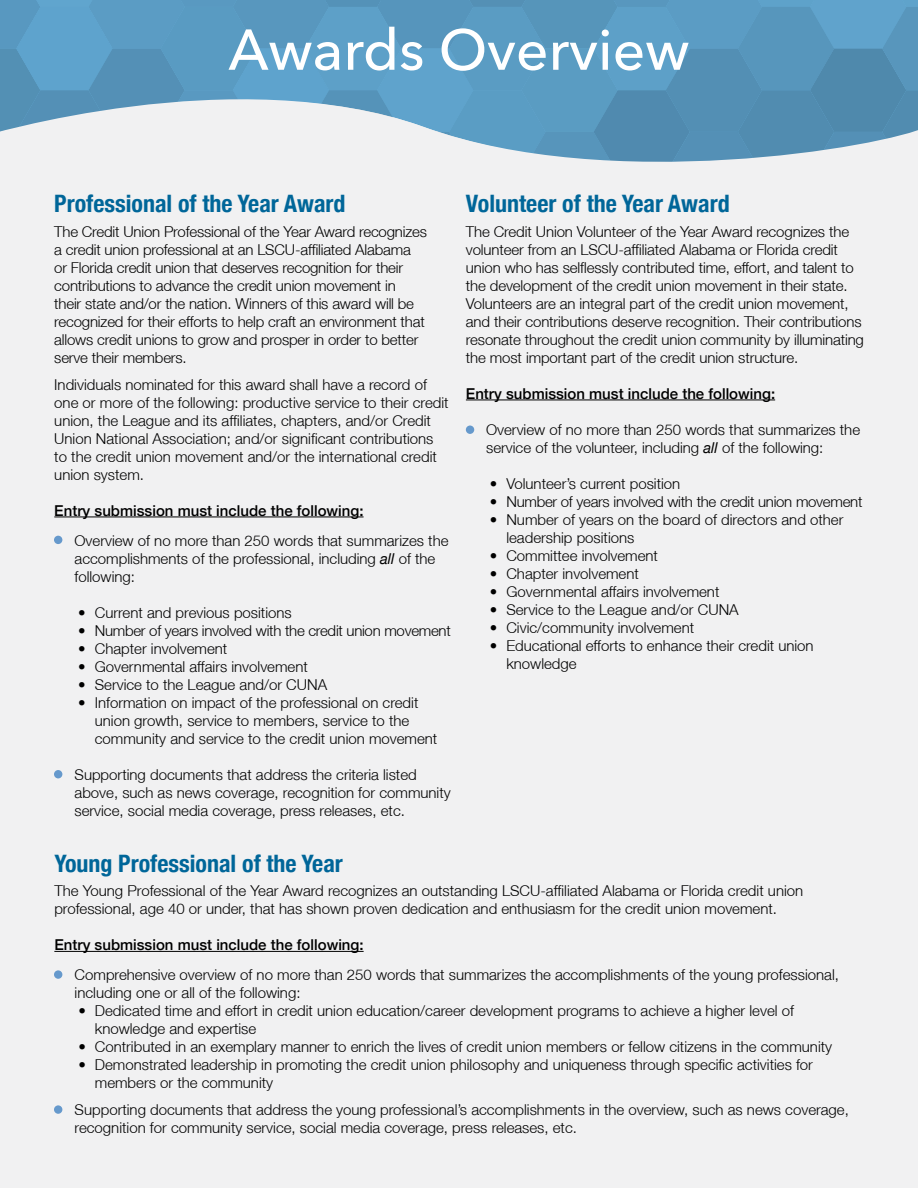
<style>
.page{position:relative;width:918px;height:1188px;background:#fff}
.page>*{position:absolute;margin:0;border:0;box-sizing:border-box;transform-origin:0 0}
.t1{font:500 57px "Avenir Next";color:#fff}
.t2{font:700 condensed 24px "Helvetica Neue";color:#069}
.t3{font:300 15px/18px "Helvetica Neue LT";color:#000}
.t4{font:500 15px "Helvetica Neue";color:#000}
.t5{font:300 15px "Helvetica Neue LT";letter-spacing:-.02em;color:#000}
.s1{font-family:"Helvetica Neue";font-weight:400;font-style:italic}
</style>
<div class="page">
<svg style="left:0;top:0;width:918px;height:59px;background:#5a9bc2"></svg>
<div style="left:0;top:176px;width:918px;height:1012px;background:#f1f1f2"></div>
<svg style="left:0;top:59px;width:918px;height:117px"></svg>
<hr style="left:54px;top:517px;width:310px;height:1px;background:#000">
<hr style="left:466px;top:400px;width:309px;height:1px;background:#000">
<hr style="left:54px;top:951px;width:310px;height:1px;background:#000">
<div style="left:54px;top:970px;width:8px;height:9px;background:#69c;border-radius:50%"></div>
<div style="left:54px;top:536px;width:8px;height:8px;background:#69c;border-radius:50%"></div>
<div style="left:466px;top:426px;width:8px;height:8px;background:#69c;border-radius:50%"></div>
<div style="left:54px;top:770px;width:8px;height:8px;background:#69c;border-radius:50%"></div>
<div style="left:54px;top:1105px;width:8px;height:9px;background:#69c;border-radius:50%"></div>
<h1 class="t1" style="left:228px;top:1px;width:463px">Awards Overview</h1>
<h2 class="t2" style="left:54px;top:184px;width:293px">Professional of the Year Award</h2>
<p class="t3" style="left:54px;top:222px;width:374px">The Credit Union Professional of the Year Award recognizes a credit union professional at an LSCU-affiliated Alabama or Florida credit union that deserves recognition for their contributions to advance the credit union movement in<br>their state and/or the nation. Winners of this award will be recognized for their efforts to help craft an environment that allows credit unions to grow and prosper in order to better serve their members.</p>
<p class="t3" style="left:54px;top:375px;width:396px">Individuals nominated for this award shall have a record of one or more of the following: productive service to their credit union, the League and its affiliates, chapters, and/or Credit Union National Association; and/or significant contributions to the credit union movement and/or the international credit union system.</p>
<p class="t4" style="left:54px;top:498px;width:311px">Entry submission must include the following:</p>
<p class="t3" style="left:75px;top:531px;width:375px">Overview of no more than 250 words that summarizes the accomplishments of the professional, including <span class="s1">all</span> of the following:</p>
<p class="t3" style="left:78px;top:603px;width:215px">• Current and previous positions</p>
<p class="t5" style="left:78px;top:621px;width:374px">• Number of years involved with the credit union movement</p>
<p class="t3" style="left:78px;top:639px;width:151px">• Chapter involvement</p>
<p class="t3" style="left:78px;top:657px;width:231px">• Governmental affairs involvement</p>
<p class="t3" style="left:78px;top:675px;width:250px">• Service to the League and/or CUNA</p>
<p class="t3" style="left:95px;top:693px;width:344px;text-indent:-16px">• Information on impact of the professional on credit union growth, service to members, service to the community and service to the credit union movement</p>
<p class="t3" style="left:75px;top:765px;width:378px">Supporting documents that address the criteria listed above, such as news coverage, recognition for community service, social media coverage, press releases, etc.</p>
<h2 class="t2" style="left:466px;top:184px;width:265px">Volunteer of the Year Award</h2>
<p class="t3" style="left:466px;top:222px;width:400px">The Credit Union Volunteer of the Year Award recognizes the volunteer from an LSCU-affiliated Alabama or Florida credit union who has selflessly contributed time, effort, and talent to the development of the credit union movement in their state.<br>Volunteers are an integral part of the credit union movement, and their contributions deserve recognition. Their contributions resonate throughout the credit union community by illuminating the most important part of the credit union structure.</p>
<p class="t4" style="left:466px;top:381px;width:311px">Entry submission must include the following:</p>
<p class="t3" style="left:486px;top:420px;width:375px">Overview of no more than 250 words that summarizes the service of the volunteer, including <span class="s1">all</span> of the following:</p>
<p class="t3" style="left:490px;top:474px;width:192px">• Volunteer’s current position</p>
<p class="t5" style="left:490px;top:492px;width:374px">• Number of years involved with the credit union movement</p>
<p class="t3" style="left:506px;top:510px;width:339px;text-indent:-16px">• Number of years on the board of directors and other leadership positions</p>
<p class="t3" style="left:490px;top:546px;width:170px">• Committee involvement</p>
<p class="t3" style="left:490px;top:564px;width:151px">• Chapter involvement</p>
<p class="t3" style="left:490px;top:582px;width:231px">• Governmental affairs involvement</p>
<p class="t3" style="left:490px;top:600px;width:250px">• Service to the League and/or CUNA</p>
<p class="t3" style="left:490px;top:618px;width:206px">• Civic/community involvement</p>
<p class="t3" style="left:506px;top:636px;width:309px;text-indent:-16px">• Educational efforts to enhance their credit union knowledge</p>
<h2 class="t2" style="left:54px;top:843px;width:290px">Young Professional of the Year</h2>
<p class="t3" style="left:54px;top:882px;width:750px">The Young Professional of the Year Award recognizes an outstanding LSCU-affiliated Alabama or Florida credit union professional, age 40 or under, that has shown proven dedication and enthusiasm for the credit union movement.</p>
<p class="t4" style="left:54px;top:933px;width:311px">Entry submission must include the following:</p>
<p class="t3" style="left:75px;top:966px;width:766px">Comprehensive overview of no more than 250 words that summarizes the accomplishments of the young professional, including one or all of the following:</p>
<p class="t3" style="left:95px;top:1002px;width:701px;text-indent:-16px">• Dedicated time and effort in credit union education/career development programs to achieve a higher level of knowledge and expertise</p>
<p class="t3" style="left:78px;top:1038px;width:755px">• Contributed in an exemplary manner to enrich the lives of credit union members or fellow citizens in the community</p>
<p class="t3" style="left:95px;top:1056px;width:720px;text-indent:-16px">• Demonstrated leadership in promoting the credit union philosophy and uniqueness through specific activities for members or the community</p>
<p class="t3" style="left:75px;top:1101px;width:776px">Supporting documents that address the young professional’s accomplishments in the overview, such as news coverage, recognition for community service, social media coverage, press releases, etc.</p>
</div>
